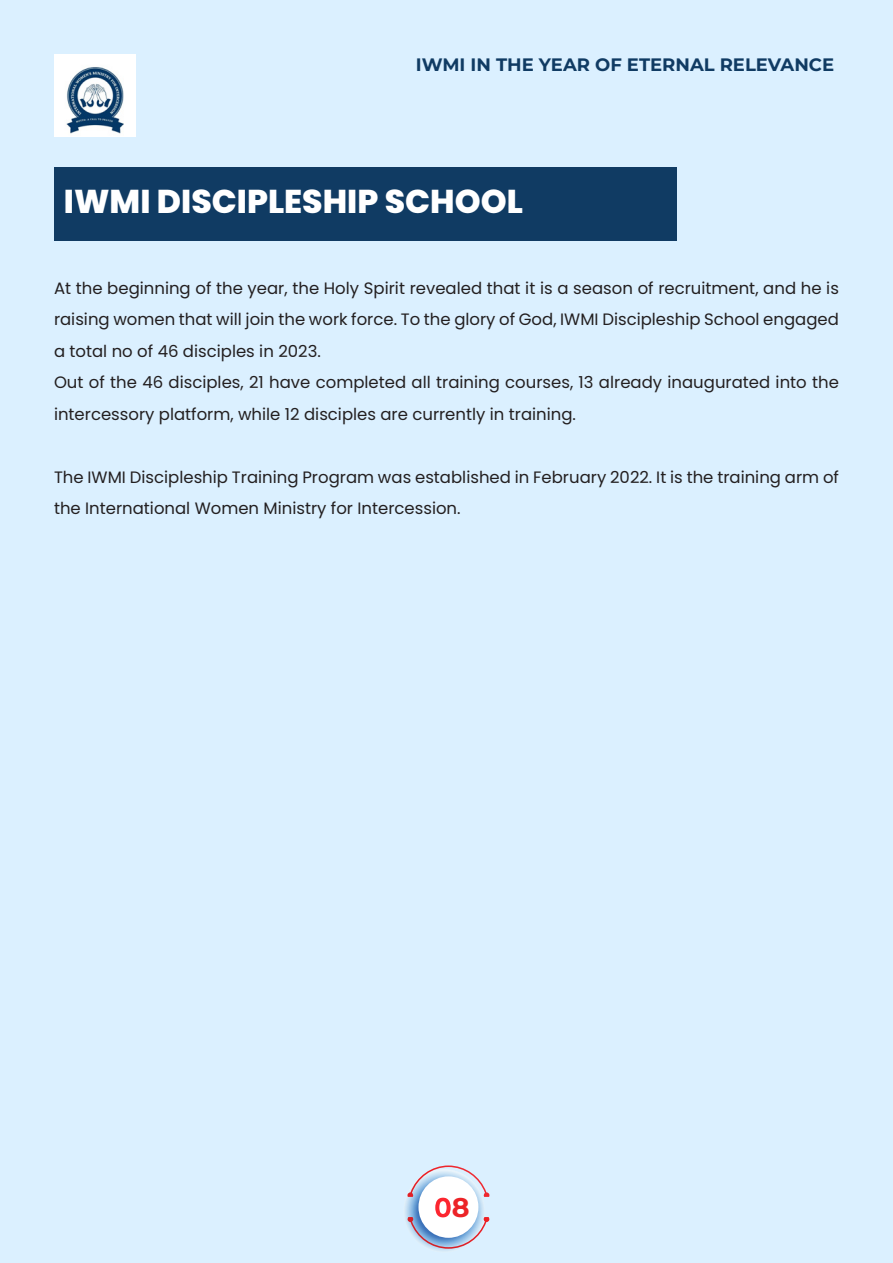
<style>
.page{position:relative;width:893px;height:1263px;background:#dbf0ff}
.page>*{position:absolute;margin:0;border:0;box-sizing:border-box;transform-origin:0 0}
.t1{font:800 33px "Poppins";color:#fff}
.t2{font:700 27px "Montserrat";color:#ec2327}
.t3{font:700 18px "Montserrat";color:#103b63}
.t4{font:16.5px/31.5px "Poppins";color:#231f20}
</style>
<div class="page">
<img style="left:54px;top:54px;width:82px;height:83px">
<div style="left:54px;top:167px;width:623px;height:74px;background:#103b63"></div>
<svg style="left:405px;top:1165px;width:85px;height:85px"></svg>
<p class="t3" style="left:416px;top:53px;width:420px">IWMI IN THE YEAR OF ETERNAL RELEVANCE</p>
<p class="t1" style="left:64px;top:182px;width:460px">IWMI DISCIPLESHIP SCHOOL</p>
<p class="t4" style="left:54px;top:272px;width:786px;text-align:justify">At the beginning of the year, the Holy Spirit revealed that it is a season of recruitment, and he is raising women that will join the work force. To the glory of God, IWMI Discipleship School engaged a total no of 46 disciples in 2023.</p>
<p class="t4" style="left:54px;top:367px;width:786px">Out of the 46 disciples, 21 have completed all training courses, 13 already inaugurated into the intercessory platform, while 12 disciples are currently in training.</p>
<p class="t4" style="left:54px;top:461px;width:786px">The IWMI Discipleship Training Program was established in February 2022. It is the training arm of the International Women Ministry for Intercession.</p>
<p class="t2" style="left:452px;top:1189px;width:19px">8</p>
</div>
